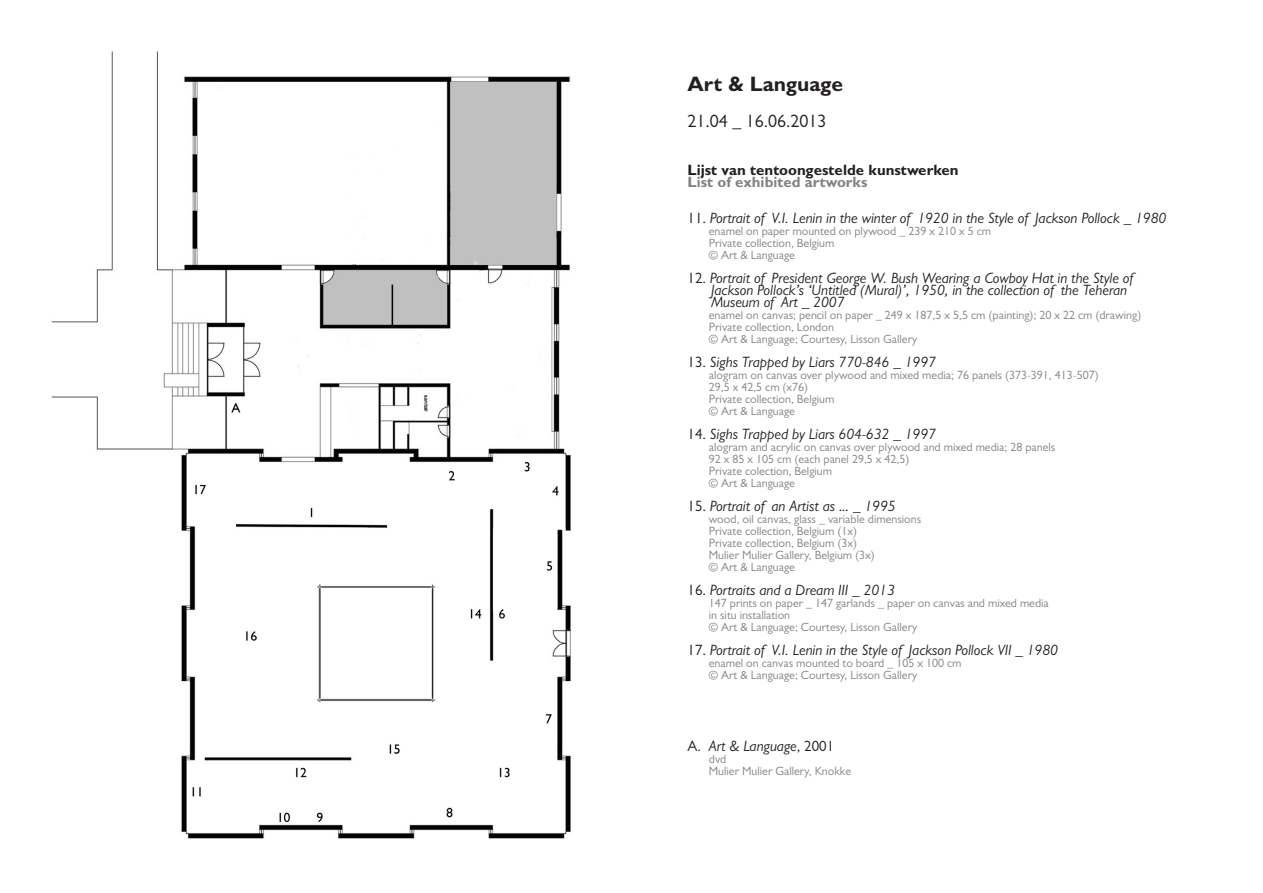
<style>
.page{position:relative;width:1263px;height:893px;background:#fff}
.page>*{position:absolute;margin:0;border:0;box-sizing:border-box;transform-origin:0 0}
.t1{font:700 21px "Gill Sans MT Std";color:#231f20}
.t2{font:18px "Gill Sans MT Std";color:#231f20}
.t3{font:italic 15px "Gill Sans MT Std";color:#231f20}
.t4{font:700 15px "Gill Sans MT Std";color:#231f20}
.t5{font:700 15px "Gill Sans MT Std";color:#808285}
.t6{font:12px "Gill Sans MT Std";color:#808285}
.s1{font-style:normal}
</style>
<div class="page">
<img style="left:51px;top:51px;width:520px;height:788px">
<p class="t1" style="left:687px;top:71px;width:157px">Art &amp; Language</p>
<p class="t2" style="left:687px;top:110px;width:140px">21.04 _ 16.06.2013</p>
<p class="t4" style="left:687px;top:160px;width:273px">Lijst van tentoongestelde kunstwerken</p>
<p class="t5" style="left:687px;top:172px;width:181px">List of exhibited artworks</p>
<p class="t3" style="left:687px;top:209px;width:480px"><span class="s1">11.</span> Portrait of V.I. Lenin in the winter of 1920 in the Style of Jackson Pollock _ 1980</p>
<p class="t6" style="left:709px;top:224px;width:284px">enamel on paper mounted on plywood _ 239 x 210 x 5 cm</p>
<p class="t6" style="left:709px;top:236px;width:127px">Private collection, Belgium</p>
<p class="t6" style="left:709px;top:248px;width:88px">© Art &amp; Language</p>
<p class="t3" style="left:687px;top:269px;width:447px"><span class="s1">12.</span> Portrait of President George W. Bush Wearing a Cowboy Hat in the Style of</p>
<p class="t3" style="left:711px;top:281px;width:418px">Jackson Pollock’s ‘Untitled (Mural)’, 1950, in the collection of the Teheran</p>
<p class="t3" style="left:711px;top:293px;width:135px">Museum of Art _ 2007</p>
<p class="t6" style="left:709px;top:308px;width:434px">enamel on canvas; pencil on paper _ 249 x 187,5 x 5,5 cm (painting); 20 x 22 cm (drawing)</p>
<p class="t6" style="left:709px;top:320px;width:127px">Private collection, London</p>
<p class="t6" style="left:709px;top:332px;width:210px">© Art &amp; Language; Courtesy, Lisson Gallery</p>
<p class="t3" style="left:687px;top:353px;width:250px"><span class="s1">13.</span> Sighs Trapped by Liars 770-846 _ 1997</p>
<p class="t6" style="left:709px;top:368px;width:391px">alogram on canvas over plywood and mixed media; 76 panels (373-391, 413-507)</p>
<p class="t6" style="left:709px;top:380px;width:101px">29,5 x 42,5 cm (x76)</p>
<p class="t6" style="left:709px;top:392px;width:127px">Private collection, Belgium</p>
<p class="t6" style="left:709px;top:404px;width:88px">© Art &amp; Language</p>
<p class="t3" style="left:687px;top:425px;width:250px"><span class="s1">14.</span> Sighs Trapped by Liars 604-632 _ 1997</p>
<p class="t6" style="left:709px;top:440px;width:348px">alogram and acrylic on canvas over plywood and mixed media; 28 panels</p>
<p class="t6" style="left:709px;top:452px;width:202px">92 x 85 x 105 cm (each panel 29,5 x 42,5)</p>
<p class="t6" style="left:709px;top:464px;width:125px">Private colection, Belgium</p>
<p class="t6" style="left:709px;top:476px;width:88px">© Art &amp; Language</p>
<p class="t3" style="left:687px;top:497px;width:210px"><span class="s1">15.</span> Portrait of an Artist as ... _ 1995</p>
<p class="t6" style="left:709px;top:512px;width:214px">wood, oil canvas, glass _ variable dimensions</p>
<p class="t6" style="left:709px;top:524px;width:150px">Private collection, Belgium (1x)</p>
<p class="t6" style="left:709px;top:536px;width:150px">Private collection, Belgium (3x)</p>
<p class="t6" style="left:709px;top:548px;width:168px">Mulier Mulier Gallery, Belgium (3x)</p>
<p class="t6" style="left:709px;top:560px;width:88px">© Art &amp; Language</p>
<p class="t3" style="left:687px;top:581px;width:209px"><span class="s1">16.</span> Portraits and a Dream III _ 2013</p>
<p class="t6" style="left:709px;top:596px;width:341px">147 prints on paper _ 147 garlands _ paper on canvas and mixed media</p>
<p class="t6" style="left:709px;top:608px;width:83px">in situ installation</p>
<p class="t6" style="left:709px;top:620px;width:210px">© Art &amp; Language; Courtesy, Lisson Gallery</p>
<p class="t3" style="left:687px;top:641px;width:372px"><span class="s1">17.</span> Portrait of V.I. Lenin in the Style of Jackson Pollock VII _ 1980</p>
<p class="t6" style="left:709px;top:656px;width:254px">enamel on canvas mounted to board _ 105 x 100 cm</p>
<p class="t6" style="left:709px;top:668px;width:210px">© Art &amp; Language; Courtesy, Lisson Gallery</p>
<p class="t3" style="left:687px;top:737px;width:148px"><span class="s1">A.</span> Art &amp; Language<span class="s1">, 2001</span></p>
<p class="t6" style="left:709px;top:752px;width:19px">dvd</p>
<p class="t6" style="left:709px;top:764px;width:144px">Mulier Mulier Gallery, Knokke</p>
</div>
